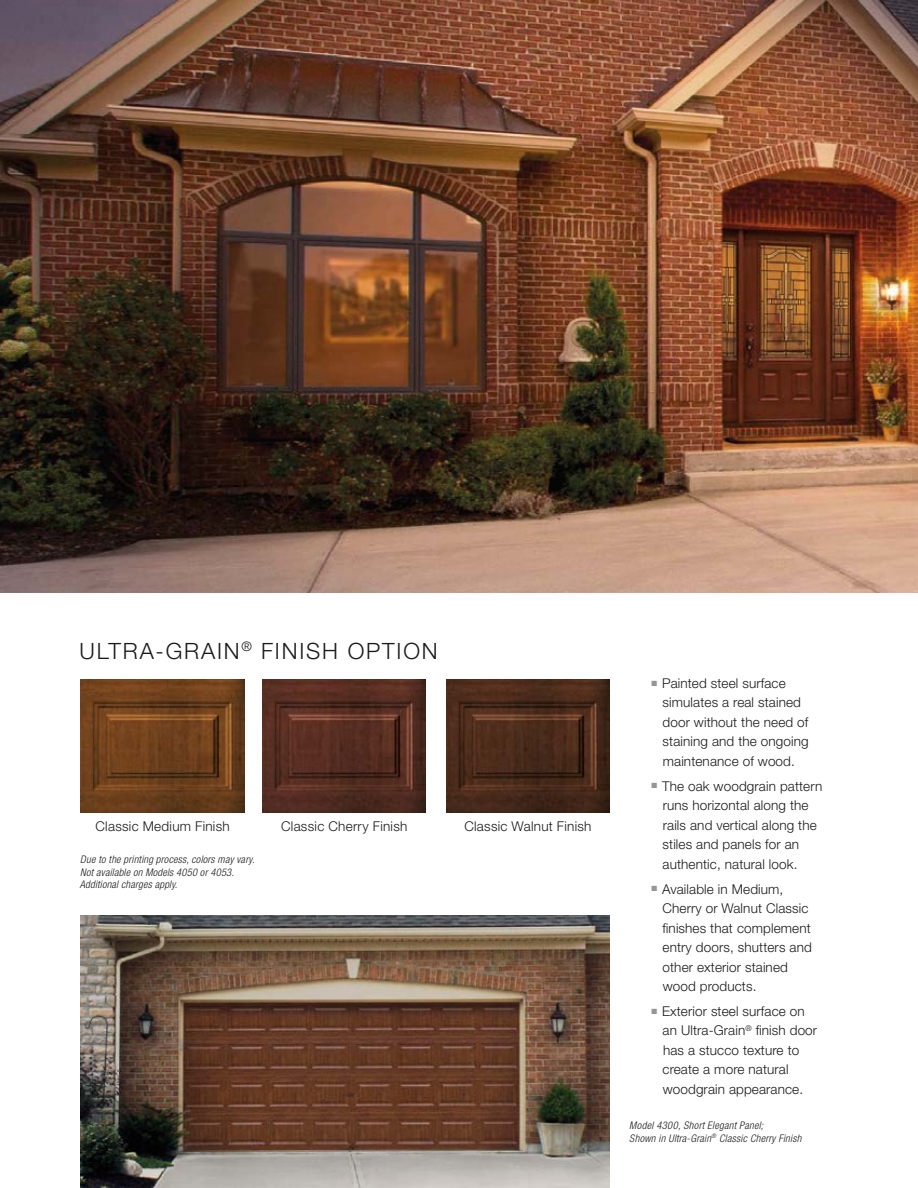
<style>
.page{position:relative;width:918px;height:1188px;background:#fff}
.page>*{position:absolute;margin:0;border:0;box-sizing:border-box;transform-origin:0 0}
.t1{font:300 22.5px "Helvetica Neue LT Std";letter-spacing:.08em;color:#1c1b1a}
.t2{font:300 13.5px/19.5px "Helvetica Neue LT Std";letter-spacing:.01em;color:#1c1b1a}
.t3{font:italic 300 condensed 10.5px/12.6px "Helvetica Neue LT Std";letter-spacing:.02em;color:#1c1b1a}
</style>
<div class="page">
<img style="left:0;top:0;width:918px;height:592px">
<img style="left:263px;top:680px;width:163px;height:133px">
<img style="left:446px;top:680px;width:164px;height:133px">
<img style="left:81px;top:680px;width:163px;height:133px">
<img style="left:81px;top:915px;width:529px;height:273px">
<h1 class="t1" style="left:80px;top:637px;width:360px">ULTRA-GRAIN<sup>®</sup> FINISH OPTION</h1>
<p class="t2" style="left:96px;top:816px;width:136px">Classic Medium Finish</p>
<p class="t3" style="left:80px;top:854px;width:176px">Due to the printing process, colors may vary.<br>Not available on Models 4050 or 4053.<br>Additional charges apply.</p>
<p class="t2" style="left:281px;top:816px;width:128px">Classic Cherry Finish</p>
<p class="t2" style="left:464px;top:816px;width:129px">Classic Walnut Finish</p>
<p class="t2" style="left:663px;top:673px;width:148px;text-indent:-11px"><sup>■</sup> Painted steel surface simulates a real stained door without the need of staining and the ongoing maintenance of wood.</p>
<p class="t2" style="left:663px;top:776px;width:161px;text-indent:-11px"><sup>■</sup> The oak woodgrain pattern runs horizontal along the rails and vertical along the stiles and panels for an authentic, natural look.</p>
<p class="t2" style="left:663px;top:879px;width:151px;text-indent:-11px"><sup>■</sup> Available in Medium,<br>Cherry or Walnut Classic finishes that complement entry doors, shutters and other exterior stained wood products.</p>
<p class="t2" style="left:663px;top:1001px;width:156px;text-indent:-11px"><sup>■</sup> Exterior steel surface on an Ultra-Grain<sup>®</sup> finish door has a stucco texture to create a more natural woodgrain appearance.</p>
<p class="t3" style="left:629px;top:1119px;width:174px">Model 4300, Short Elegant Panel;<br>Shown in Ultra-Grain<sup>®</sup> Classic Cherry Finish</p>
</div>
